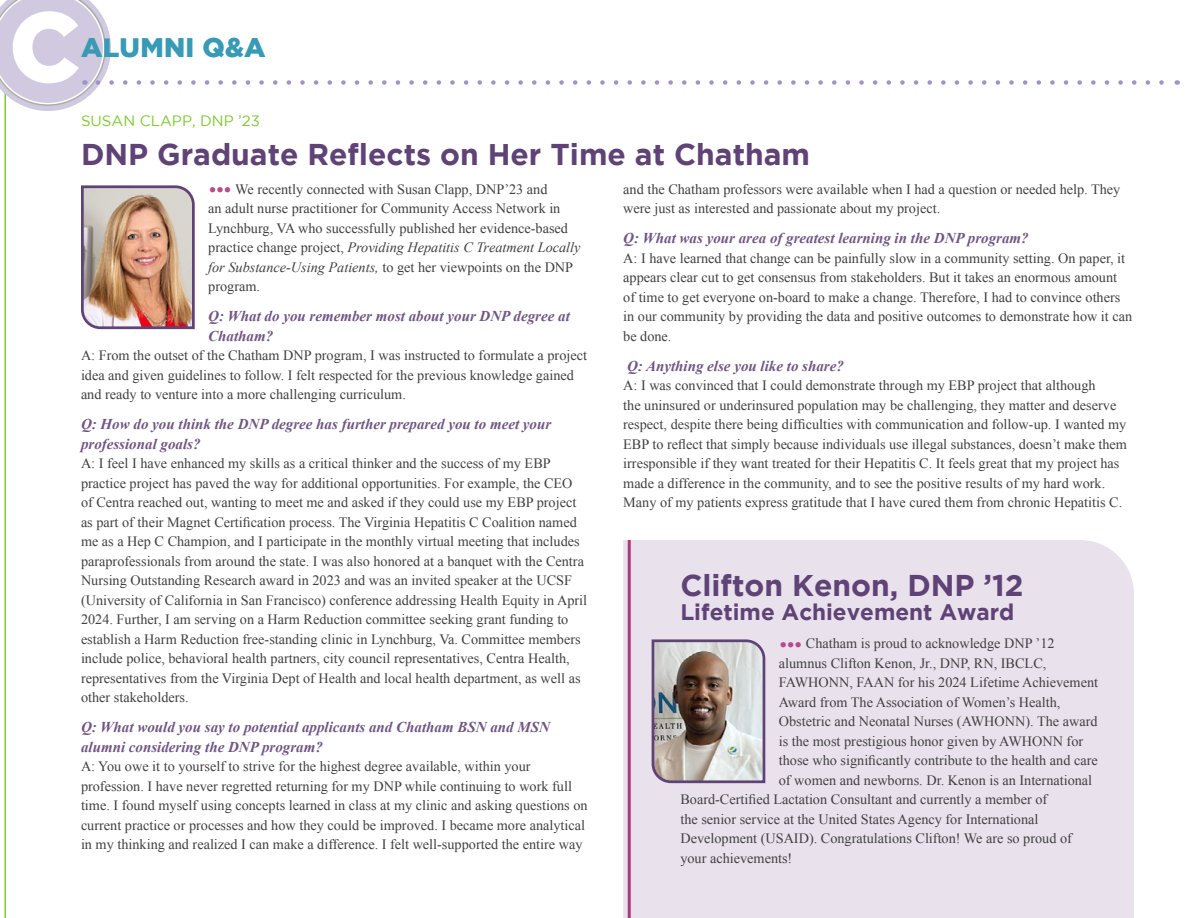
<style>
.page{position:relative;width:1188px;height:918px;background:#fff}
.page>*{position:absolute;margin:0;border:0;box-sizing:border-box;transform-origin:0 0}
.t1{font:700 30px "Gotham";color:#604376}
.t2{font:900 27px "Gotham";letter-spacing:.01em;color:#389ab4}
.t3{font:700 22.5px "Gotham";color:#604376}
.t4{font:italic 700 15px/19.5px "Times New Roman";color:#705684}
.t5{font:15px "Gotham";color:#7dca33}
.t6{font:14.25px/19.5px "Times New Roman";color:#414042}
.s1{font-family:"Bovine Round MVB";font-size:24px;color:#b74b8b}
.s2{font-style:italic}
</style>
<div class="page">
<hr style="left:4px;top:54px;width:2px;height:864px;background:#7dca33">
<svg style="left:0;top:0;width:1164px;height:111px"></svg>
<div style="left:623px;top:540px;width:511px;height:378px;background:#e9e2ed"></div>
<img style="left:81px;top:185px;width:114px;height:145px">
<img style="left:650px;top:638px;width:117px;height:147px">
<hr style="left:628px;top:540px;width:3px;height:378px;background:#af377e">
<h2 class="t2" style="left:81px;top:32px;width:186px">ALUMNI Q&amp;A</h2>
<p class="t5" style="left:81px;top:113px;width:181px">SUSAN CLAPP, DNP ’23</p>
<h1 class="t1" style="left:81px;top:137px;width:731px">DNP Graduate Reflects on Her Time at Chatham</h1>
<p class="t6" style="left:208px;top:179px;width:374px"><span class="s1">…</span> We recently connected with Susan Clapp, DNP’23 and<br>an adult nurse practitioner for Community Access Network in Lynchburg, VA who successfully published her evidence-based practice change project, <span class="s2">Providing Hepatitis C Treatment Locally for Substance-Using Patients,</span> to get her viewpoints on the DNP program.</p>
<p class="t4" style="left:208px;top:306px;width:363px">Q: What do you remember most about your DNP degree at<br>Chatham?</p>
<p class="t6" style="left:81px;top:345px;width:508px">A: From the outset of the Chatham DNP program, I was instructed to formulate a project idea and given guidelines to follow. I felt respected for the previous knowledge gained and ready to venture into a more challenging curriculum.</p>
<p class="t4" style="left:81px;top:414px;width:472px">Q: How do you think the DNP degree has further prepared you to meet your professional goals?</p>
<p class="t6" style="left:81px;top:453px;width:508px">A: I feel I have enhanced my skills as a critical thinker and the success of my EBP practice project has paved the way for additional opportunities. For example, the CEO of Centra reached out, wanting to meet me and asked if they could use my EBP project as part of their Magnet Certification process. The Virginia Hepatitis C Coalition named me as a Hep C Champion, and I participate in the monthly virtual meeting that includes paraprofessionals from around the state. I was also honored at a banquet with the Centra Nursing Outstanding Research award in 2023 and was an invited speaker at the UCSF (University of California in San Francisco) conference addressing Health Equity in April 2024. Further, I am serving on a Harm Reduction committee seeking grant funding to establish a Harm Reduction free-standing clinic in Lynchburg, Va. Committee members include police, behavioral health partners, city council representatives, Centra Health, representatives from the Virginia Dept of Health and local health department, as well as other stakeholders.</p>
<p class="t4" style="left:81px;top:717px;width:470px">Q: What would you say to potential applicants and Chatham BSN and MSN alumni considering the DNP program?</p>
<p class="t6" style="left:81px;top:756px;width:508px">A: You owe it to yourself to strive for the highest degree available, within your profession. I have never regretted returning for my DNP while continuing to work full time. I found myself using concepts learned in class at my clinic and asking questions on current practice or processes and how they could be improved. I became more analytical in my thinking and realized I can make a difference. I felt well-supported the entire way</p>
<p class="t6" style="left:623px;top:179px;width:499px">and the Chatham professors were available when I had a question or needed help. They were just as interested and passionate about my project.</p>
<p class="t4" style="left:623px;top:228px;width:407px">Q: What was your area of greatest learning in the DNP program?</p>
<p class="t6" style="left:623px;top:248px;width:511px">A: I have learned that change can be painfully slow in a community setting. On paper, it appears clear cut to get consensus from stakeholders. But it takes an enormous amount of time to get everyone on-board to make a change. Therefore, I had to convince others in our community by providing the data and positive outcomes to demonstrate how it can be done.</p>
<p class="t4" style="left:627px;top:355px;width:218px">Q: Anything else you like to share?</p>
<p class="t6" style="left:623px;top:375px;width:505px">A: I was convinced that I could demonstrate through my EBP project that although<br>the uninsured or underinsured population may be challenging, they matter and deserve respect, despite there being difficulties with communication and follow-up. I wanted my EBP to reflect that simply because individuals use illegal substances, doesn’t make them irresponsible if they want treated for their Hepatitis C. It feels great that my project has made a difference in the community, and to see the positive results of my hard work.<br>Many of my patients express gratitude that I have cured them from chronic Hepatitis C.</p>
<h1 class="t1" style="left:680px;top:568px;width:345px">Clifton Kenon, DNP ’12</h1>
<h3 class="t3" style="left:680px;top:599px;width:336px">Lifetime Achievement Award</h3>
<p class="t6" style="left:779px;top:634px;width:277px"><span class="s1">…</span> Chatham is proud to acknowledge DNP ’12</p>
<p class="t6" style="left:779px;top:653px;width:269px">alumnus Clifton Kenon, Jr., DNP, RN, IBCLC,</p>
<p class="t6" style="left:779px;top:673px;width:321px">FAWHONN, FAAN for his 2024 Lifetime Achievement</p>
<p class="t6" style="left:779px;top:692px;width:283px">Award from The Association of Women’s Health,</p>
<p class="t6" style="left:779px;top:712px;width:320px">Obstetric and Neonatal Nurses (AWHONN). The award</p>
<p class="t6" style="left:779px;top:731px;width:306px">is the most prestigious honor given by AWHONN for</p>
<p class="t6" style="left:779px;top:751px;width:321px">those who significantly contribute to the health and care</p>
<p class="t6" style="left:779px;top:770px;width:315px">of women and newborns. Dr. Kenon is an International</p>
<p class="t6" style="left:680px;top:790px;width:368px">Board-Certified Lactation Consultant and currently a member of</p>
<p class="t6" style="left:680px;top:809px;width:360px">the senior service at the United States Agency for International</p>
<p class="t6" style="left:680px;top:829px;width:393px">Development (USAID). Congratulations Clifton! We are so proud of</p>
<p class="t6" style="left:680px;top:848px;width:113px">your achievements!</p>
</div>
